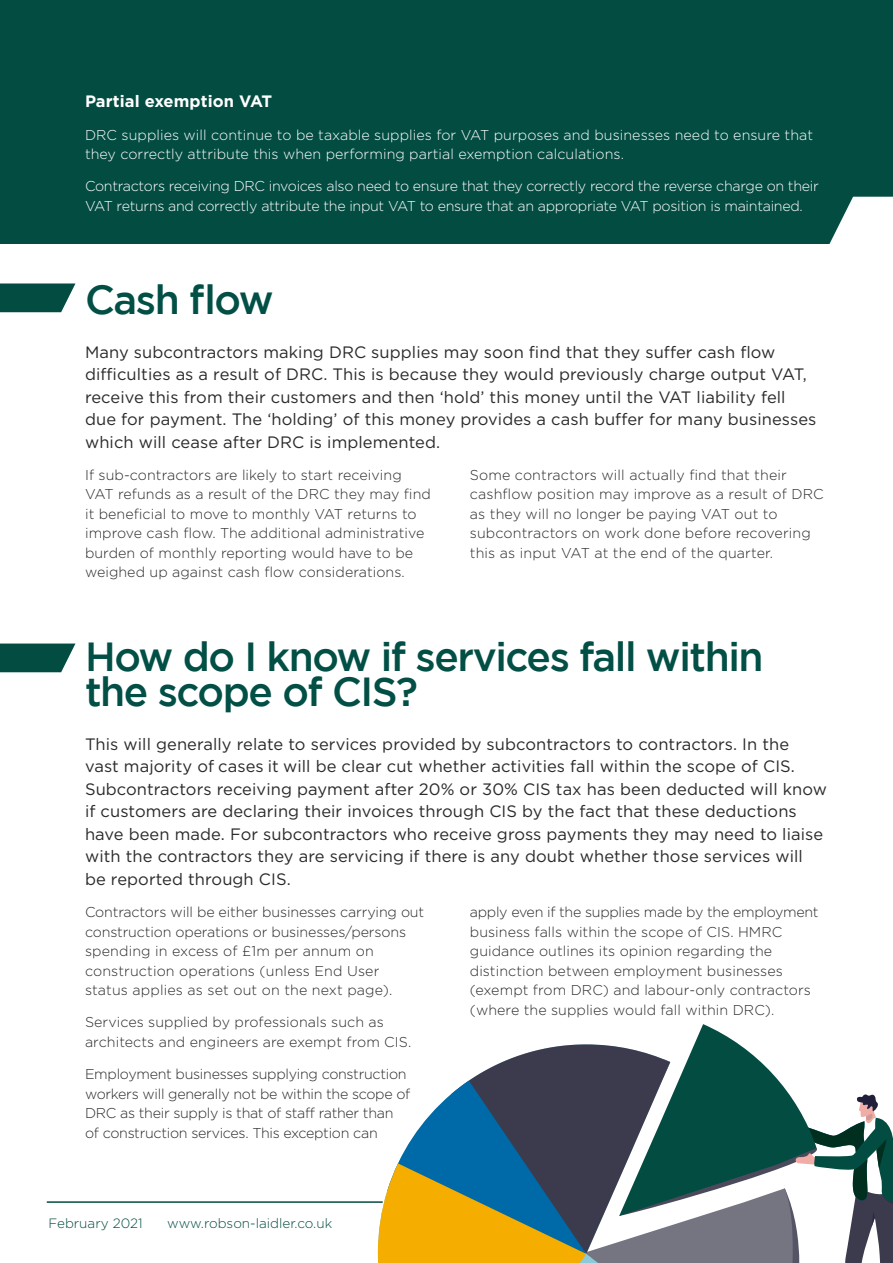
<style>
.page{position:relative;width:893px;height:1263px;background:#fff}
.page>*{position:absolute;margin:0;border:0;box-sizing:border-box;transform-origin:0 0}
.t1{font:500 40.5px/34.5px "Gotham";letter-spacing:-.035em;color:#024f45}
.t2{font:16.5px/22.5px "Gotham";letter-spacing:.005em;color:#2b292a}
.t3{font:700 16.5px "Gotham";letter-spacing:.005em;color:#fff}
.t4{font:300 14.25px/19.5px "Gotham";letter-spacing:.005em;color:#2b292a}
.t5{font:300 14.25px/19.5px "Gotham";letter-spacing:-.02em;color:#fff}
.t6{font:300 14.25px/19.5px "Gotham";letter-spacing:-.02em;color:#2b292a}
.t7{font:300 14.25px/19.5px "Gotham";letter-spacing:.005em;color:#fff}
.t8{font:300 13.5px "Gotham";color:#034c41}
</style>
<div class="page">
<div style="left:0;top:0;width:893px;height:243px;background:#034c41"></div>
<svg style="left:829px;top:197px;width:64px;height:47px"></svg>
<svg style="left:0;top:283px;width:75px;height:29px;background:#1d5e54"></svg>
<svg style="left:0;top:643px;width:75px;height:29px;background:#1d5e55"></svg>
<svg style="left:378px;top:1024px;width:515px;height:239px"></svg>
<hr style="left:47px;top:1201px;width:336px;height:2px;background:#034c41">
<p class="t3" style="left:85px;top:92px;width:189px">Partial exemption VAT</p>
<p class="t7" style="left:85px;top:125px;width:729px">DRC supplies will continue to be taxable supplies for VAT purposes and businesses need to ensure that they correctly attribute this when performing partial exemption calculations.</p>
<p class="t5" style="left:85px;top:176px;width:735px">Contractors receiving DRC invoices also need to ensure that they correctly record the reverse charge on their<br>VAT returns and correctly attribute the input VAT to ensure that an appropriate VAT position is maintained.</p>
<p class="t1" style="left:85px;top:281px;width:190px">Cash flow</p>
<p class="t2" style="left:85px;top:340px;width:733px">Many subcontractors making DRC supplies may soon find that they suffer cash flow difficulties as a result of DRC. This is because they would previously charge output VAT, receive this from their customers and then ‘hold’ this money until the VAT liability fell due for payment. The ‘holding’ of this money provides a cash buffer for many businesses which will cease after DRC is implemented.</p>
<p class="t4" style="left:85px;top:465px;width:347px">If sub-contractors are likely to start receiving VAT refunds as a result of the DRC they may find it beneficial to move to monthly VAT returns to improve cash flow. The additional administrative burden of monthly reporting would have to be weighed up against cash flow considerations.</p>
<p class="t4" style="left:470px;top:465px;width:355px">Some contractors will actually find that their cashflow position may improve as a result of DRC as they will no longer be paying VAT out to subcontractors on work done before recovering this as input VAT at the end of the quarter.</p>
<p class="t1" style="left:85px;top:639px;width:680px">How do I know if services fall within the scope of CIS?</p>
<p class="t2" style="left:85px;top:732px;width:743px">This will generally relate to services provided by subcontractors to contractors. In the vast majority of cases it will be clear cut whether activities fall within the scope of CIS.<br>Subcontractors receiving payment after 20% or 30% CIS tax has been deducted will know if customers are declaring their invoices through CIS by the fact that these deductions have been made. For subcontractors who receive gross payments they may need to liaise with the contractors they are servicing if there is any doubt whether those services will be reported through CIS.</p>
<p class="t4" style="left:85px;top:902px;width:341px">Contractors will be either businesses carrying out construction operations or businesses/persons spending in excess of £1m per annum on construction operations (unless End User status applies as set out on the next page).</p>
<p class="t4" style="left:85px;top:1012px;width:328px">Services supplied by professionals such as architects and engineers are exempt from CIS.</p>
<p class="t6" style="left:85px;top:1064px;width:327px">Employment businesses supplying construction workers will generally not be within the scope of DRC as their supply is that of staff rather than of construction services. This exception can</p>
<p class="t4" style="left:470px;top:902px;width:350px">apply even if the supplies made by the employment business falls within the scope of CIS. HMRC guidance outlines its opinion regarding the distinction between employment businesses (exempt from DRC) and labour-only contractors (where the supplies would fall within DRC).</p>
<p class="t8" style="left:48px;top:1215px;width:96px">February 2021</p>
<p class="t8" style="left:167px;top:1215px;width:166px">www.robson-laidler.co.uk</p>
</div>
